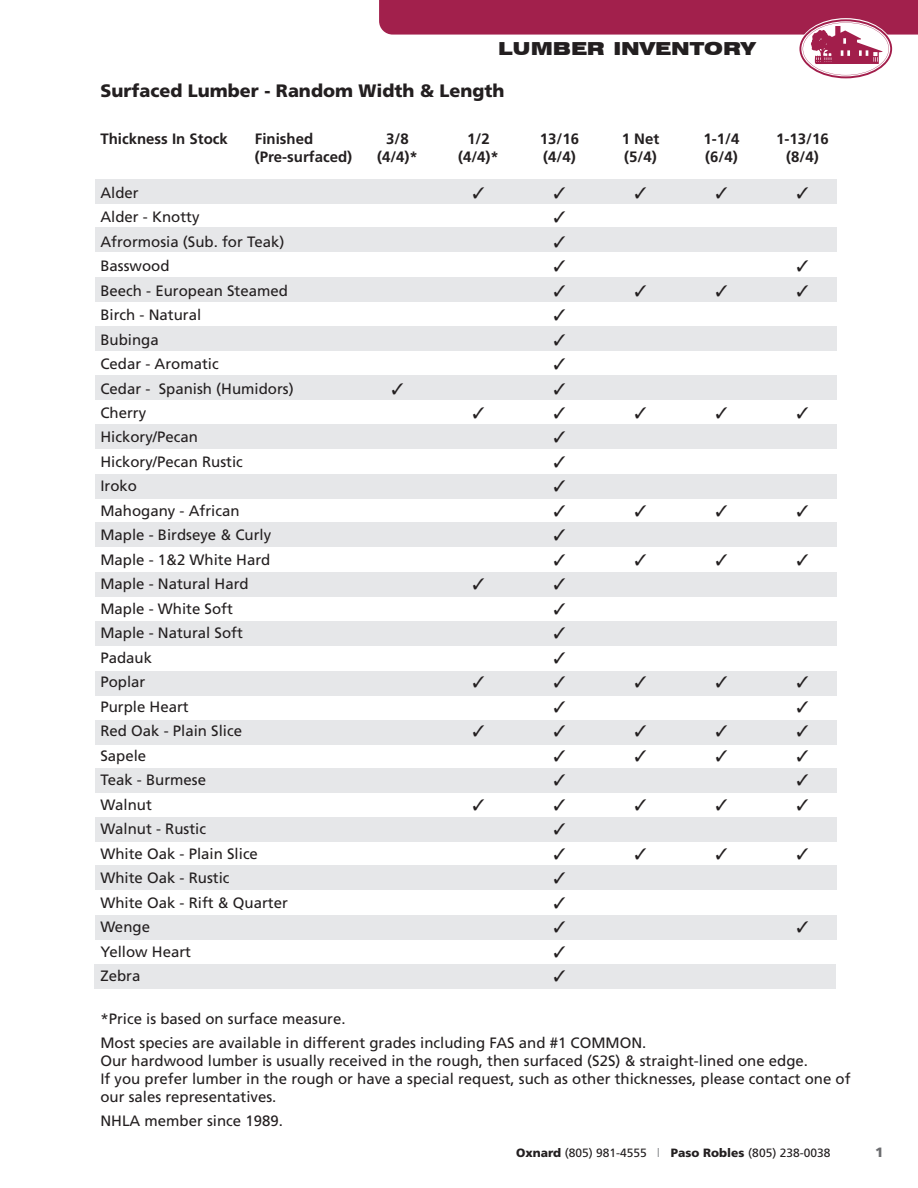
<style>
.page{position:relative;width:918px;height:1188px;background:#fff}
.page>*{position:absolute;margin:0;border:0;box-sizing:border-box;transform-origin:0 0}
.t1{font:900 18px "Frutiger";color:#231f20}
.t2{font:900 expanded 18px "Swiss 721 BT";color:#231f20}
.t3{font:15px/18px "Frutiger";color:#231f20}
.t4{font:700 15px "Frutiger";color:#231f20}
.t5{font:900 13.5px "Frutiger";color:#6c6d70}
.t6{font:12px "Frutiger";color:#231f20}
.s1{font-weight:900}
.s2{color:#939598}
</style>
<div class="page">
<div style="left:379px;top:0;width:539px;height:35px;background:#a2204c"></div>
<svg style="left:799px;top:19px;width:93px;height:59px"></svg>
<div style="left:94px;top:964px;width:741px;height:25px;background:#e6e7e9"></div>
<div style="left:96px;top:915px;width:741px;height:25px;background:#e6e7e9"></div>
<div style="left:96px;top:817px;width:741px;height:25px;background:#e6e7e9"></div>
<div style="left:96px;top:865px;width:741px;height:25px;background:#e6e7e9"></div>
<div style="left:96px;top:179px;width:741px;height:25px;background:#e6e7e9"></div>
<div style="left:96px;top:227px;width:741px;height:25px;background:#e6e7e9"></div>
<div style="left:96px;top:277px;width:741px;height:25px;background:#e6e7e9"></div>
<div style="left:96px;top:326px;width:741px;height:25px;background:#e6e7e9"></div>
<div style="left:96px;top:375px;width:741px;height:25px;background:#e6e7e9"></div>
<div style="left:96px;top:424px;width:741px;height:25px;background:#e6e7e9"></div>
<div style="left:96px;top:474px;width:741px;height:25px;background:#e6e7e9"></div>
<div style="left:96px;top:522px;width:741px;height:25px;background:#e6e7e9"></div>
<div style="left:96px;top:572px;width:741px;height:25px;background:#e6e7e9"></div>
<div style="left:96px;top:621px;width:741px;height:25px;background:#e6e7e9"></div>
<div style="left:96px;top:671px;width:741px;height:25px;background:#e6e7e9"></div>
<div style="left:96px;top:720px;width:741px;height:25px;background:#e6e7e9"></div>
<div style="left:96px;top:768px;width:741px;height:25px;background:#e6e7e9"></div>
<p class="t2" style="left:498px;top:37px;width:259px">LUMBER INVENTORY</p>
<p class="t1" style="left:100px;top:79px;width:406px">Surfaced Lumber - Random Width &amp; Length</p>
<p class="t4" style="left:100px;top:130px;width:129px">Thickness In Stock</p>
<p class="t4" style="left:255px;top:130px;width:60px">Finished</p>
<p class="t4" style="left:386px;top:130px;width:24px">3/8</p>
<p class="t4" style="left:467px;top:130px;width:24px">1/2</p>
<p class="t4" style="left:540px;top:130px;width:41px">13/16</p>
<p class="t4" style="left:622px;top:130px;width:39px">1 Net</p>
<p class="t4" style="left:704px;top:130px;width:37px">1-1/4</p>
<p class="t4" style="left:776px;top:130px;width:54px">1-13/16</p>
<p class="t4" style="left:255px;top:148px;width:99px">(Pre-surfaced)</p>
<p class="t4" style="left:377px;top:148px;width:42px">(4/4)*</p>
<p class="t4" style="left:458px;top:148px;width:42px">(4/4)*</p>
<p class="t4" style="left:543px;top:148px;width:34px">(4/4)</p>
<p class="t4" style="left:624px;top:148px;width:34px">(5/4)</p>
<p class="t4" style="left:705px;top:148px;width:34px">(6/4)</p>
<p class="t4" style="left:786px;top:148px;width:34px">(8/4)</p>
<p class="t3" style="left:100px;top:183px;width:40px">Alder</p>
<p class="t3" style="left:100px;top:208px;width:101px">Alder - Knotty</p>
<p class="t3" style="left:100px;top:232px;width:185px">Afrormosia (Sub. for Teak)</p>
<p class="t3" style="left:100px;top:257px;width:71px">Basswood</p>
<p class="t3" style="left:100px;top:281px;width:189px">Beech - European Steamed</p>
<p class="t3" style="left:100px;top:306px;width:102px">Birch - Natural</p>
<p class="t3" style="left:100px;top:330px;width:60px">Bubinga</p>
<p class="t3" style="left:100px;top:355px;width:120px">Cedar - Aromatic</p>
<p class="t3" style="left:100px;top:379px;width:195px">Cedar - Spanish (Humidors)</p>
<p class="t3" style="left:100px;top:404px;width:47px">Cherry</p>
<p class="t3" style="left:100px;top:428px;width:99px">Hickory/Pecan</p>
<p class="t3" style="left:100px;top:453px;width:144px">Hickory/Pecan Rustic</p>
<p class="t3" style="left:100px;top:477px;width:38px">Iroko</p>
<p class="t3" style="left:100px;top:502px;width:141px">Mahogany - African</p>
<p class="t3" style="left:100px;top:526px;width:172px">Maple - Birdseye &amp; Curly</p>
<p class="t3" style="left:100px;top:551px;width:172px">Maple - 1&amp;2 White Hard</p>
<p class="t3" style="left:100px;top:575px;width:150px">Maple - Natural Hard</p>
<p class="t3" style="left:100px;top:599px;width:134px">Maple - White Soft</p>
<p class="t3" style="left:100px;top:624px;width:144px">Maple - Natural Soft</p>
<p class="t3" style="left:100px;top:648px;width:53px">Padauk</p>
<p class="t3" style="left:100px;top:673px;width:47px">Poplar</p>
<p class="t3" style="left:100px;top:697px;width:90px">Purple Heart</p>
<p class="t3" style="left:100px;top:722px;width:143px">Red Oak - Plain Slice</p>
<p class="t3" style="left:100px;top:746px;width:47px">Sapele</p>
<p class="t3" style="left:100px;top:771px;width:107px">Teak - Burmese</p>
<p class="t3" style="left:100px;top:795px;width:53px">Walnut</p>
<p class="t3" style="left:100px;top:820px;width:107px">Walnut - Rustic</p>
<p class="t3" style="left:100px;top:844px;width:159px">White Oak - Plain Slice</p>
<p class="t3" style="left:100px;top:869px;width:131px">White Oak - Rustic</p>
<p class="t3" style="left:100px;top:893px;width:189px">White Oak - Rift &amp; Quarter</p>
<p class="t3" style="left:100px;top:918px;width:51px">Wenge</p>
<p class="t3" style="left:100px;top:942px;width:92px">Yellow Heart</p>
<p class="t3" style="left:100px;top:967px;width:42px">Zebra</p>
<p class="t3" style="left:100px;top:1009px;width:247px">*Price is based on surface measure.</p>
<p class="t3" style="left:100px;top:1034px;width:752px">Most species are available in different grades including FAS and #1 COMMON.<br>Our hardwood lumber is usually received in the rough, then surfaced (S2S) &amp; straight-lined one edge.<br>If you prefer lumber in the rough or have a special request, such as other thicknesses, please contact one of our sales representatives.</p>
<p class="t3" style="left:100px;top:1112px;width:184px">NHLA member since 1989.</p>
<p class="t6" style="left:516px;top:1146px;width:316px"><span class="s1">Oxnard</span> (805) 981-4555 <span class="s2">l</span> <span class="s1">Paso Robles</span> (805) 238-0038</p>
<p class="t5" style="left:875px;top:1144px;width:10px">1</p>
</div>
